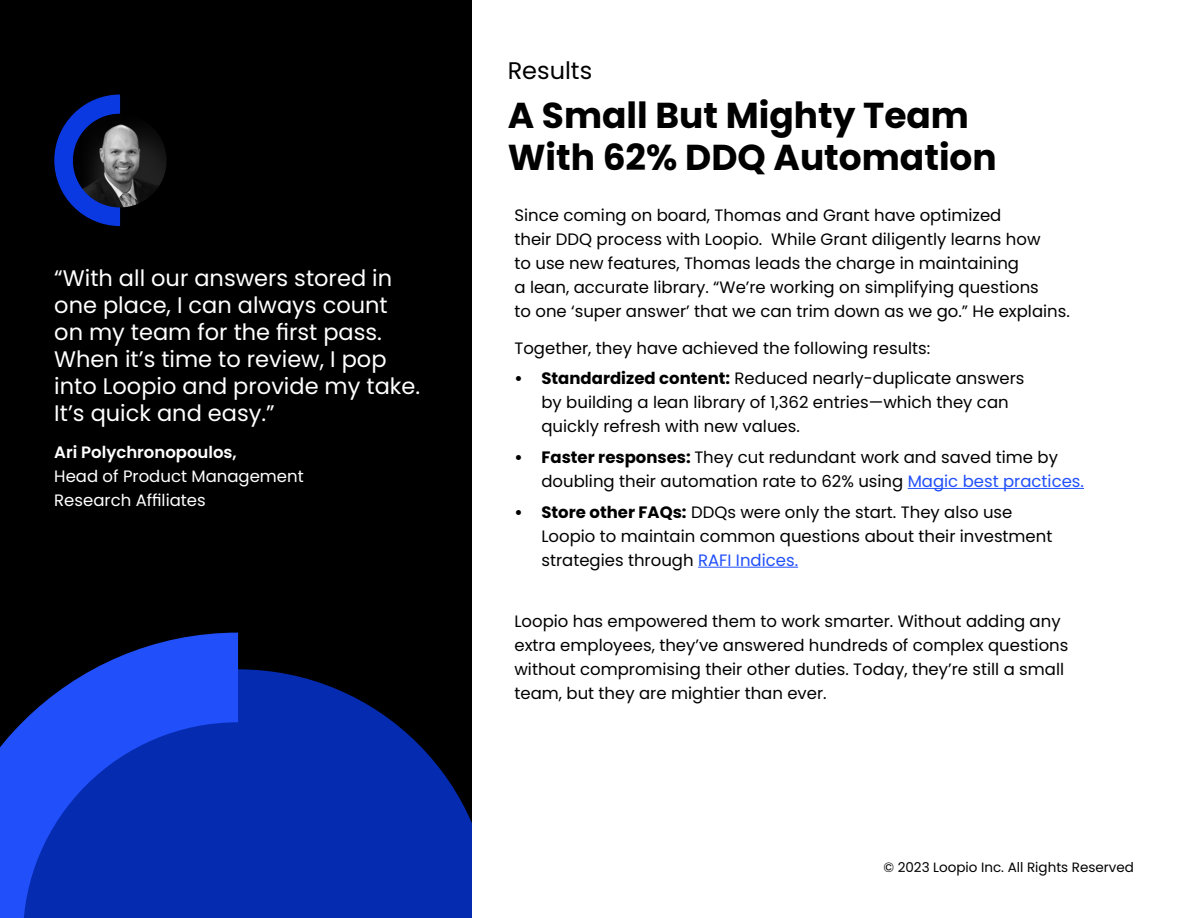
<style>
.page{position:relative;width:1188px;height:918px;background:#fff}
.page>*{position:absolute;margin:0;border:0;box-sizing:border-box;transform-origin:0 0}
.t1{font:700 36px/42px "Poppins";color:#000}
.h2_-_title{font:24px "Poppins";color:#000}
.quote{font:22.5px/27px "Poppins";color:#fff}
.bullets{font:16.5px/24px "Poppins";color:#000}
.t2{font:16.5px/24px "Poppins";color:#fff}
.copyright{font:13.5px "Poppins";color:#000}
.s1{font-weight:600}
.s2{font-weight:700}
.s3{color:#214ffa}
</style>
<div class="page">
<div style="left:0;top:0;width:471px;height:918px;background:#000"></div>
<svg style="left:238px;top:669px;width:233px;height:249px;fill:#052bb0"></svg>
<svg style="left:0;top:633px;width:238px;height:285px;background:#0f34b8"></svg>
<hr style="left:908px;top:488px;width:176px;height:1px;background:#214ffa">
<hr style="left:698px;top:567px;width:100px;height:1px;background:#214ffa">
<svg style="left:54px;top:94px;width:66px;height:132px"></svg>
<img style="left:73px;top:114px;width:94px;height:93px;border-radius:47px">
<p class="quote" style="left:54px;top:264px;width:367px">“With all our answers stored in one place, I can always count on my team for the first pass.<br>When it’s time to review, I pop into Loopio and provide my take.<br>It’s quick and easy.”</p>
<p class="t2" style="left:54px;top:440px;width:251px"><span class="s1">Ari Polychronopoulos,<br></span>Head of Product Management<br>Research Affiliates</p>
<p class="h2_-_title" style="left:508px;top:57px;width:86px">Results</p>
<p class="t1" style="left:508px;top:95px;width:491px">A Small But Mighty Team<br>With 62% DDQ Automation</p>
<p class="bullets" style="left:514px;top:203px;width:557px">Since coming on board, Thomas and Grant have optimized<br>their DDQ process with Loopio. While Grant diligently learns how<br>to use new features, Thomas leads the charge in maintaining<br>a lean, accurate library. “We’re working on simplifying questions<br>to one ‘super answer’ that we can trim down as we go.” He explains.</p>
<p class="bullets" style="left:514px;top:336px;width:417px">Together, they have achieved the following results:</p>
<p class="bullets" style="left:541px;top:367px;width:485px;text-indent:-27px"><span class="s2">• Standardized content:</span> Reduced nearly-duplicate answers by building a lean library of 1,362 entries—which they can quickly refresh with new values.</p>
<p class="bullets" style="left:541px;top:446px;width:544px;text-indent:-27px"><span class="s2">• Faster responses:</span> They cut redundant work and saved time by doubling their automation rate to 62% using <span class="s3">Magic best practices.</span></p>
<p class="bullets" style="left:541px;top:500px;width:512px;text-indent:-27px"><span class="s2">• Store other FAQs:</span> DDQs were only the start. They also use<br>Loopio to maintain common questions about their investment strategies through <span class="s3">RAFI Indices.</span></p>
<p class="bullets" style="left:514px;top:610px;width:555px">Loopio has empowered them to work smarter. Without adding any extra employees, they’ve answered hundreds of complex questions without compromising their other duties. Today, they’re still a small team, but they are mightier than ever.</p>
<p class="copyright" style="left:883px;top:860px;width:252px">© 2023 Loopio Inc. All Rights Reserved</p>
</div>
